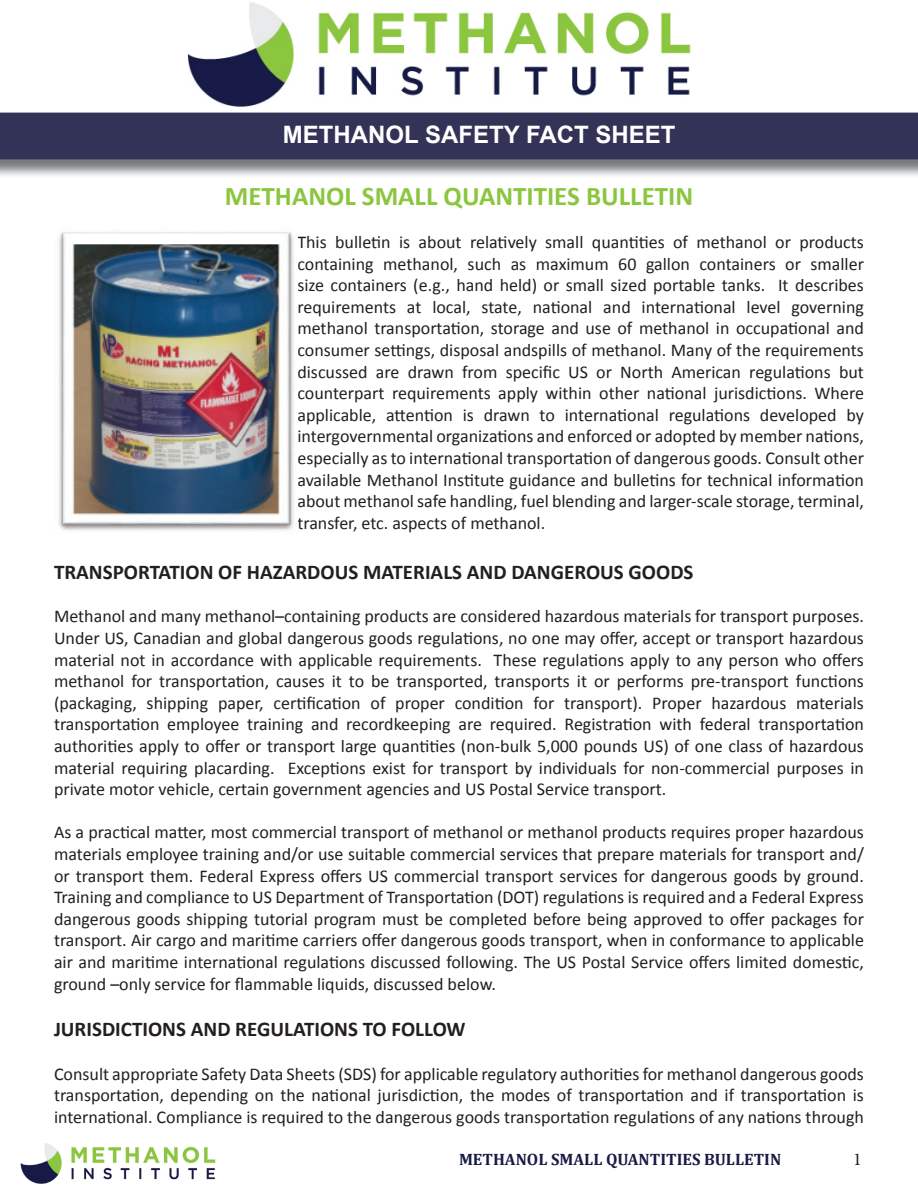
<style>
.page{position:relative;width:918px;height:1188px;background:#fff}
.page>*{position:absolute;margin:0;border:0;box-sizing:border-box;transform-origin:0 0}
.t1{font:700 27px "Calibri";color:#8bc63f}
.t2{font:700 24px "Arial";color:#fff}
.t3{font:700 21px "Calibri";color:#231f20}
.t4{font:18px/21.6px "Calibri";color:#231f20;text-align:justify}
.t5{font:18px "Minion Pro";color:#231f20}
.t6{font:700 16.5px "Cambria";color:#171c45}
</style>
<div class="page">
<img style="left:20px;top:1143px;width:196px;height:41px">
<img style="left:188px;top:2px;width:503px;height:105px">
<img style="left:0;top:159px;width:918px;height:17px">
<div style="left:0;top:114px;width:918px;height:44px;background:#323357"></div>
<hr style="left:0;top:113px;width:918px;height:1px;background:#323357">
<hr style="left:0;top:158px;width:918px;height:1px;background:#323357">
<img style="left:59px;top:232px;width:234px;height:299px">
<h2 class="t2" style="left:283px;top:118px;width:394px">METHANOL SAFETY FACT SHEET</h2>
<h1 class="t1" style="left:225px;top:179px;width:470px">METHANOL SMALL QUANTITIES BULLETIN</h1>
<p class="t4" style="left:297px;top:231px;width:568px">This bulletin is about relatively small quantities of methanol or products containing methanol, such as maximum 60 gallon containers or smaller size containers (e.g., hand held) or small sized portable tanks. It describes requirements at local, state, national and international level governing methanol transportation, storage and use of methanol in occupational and consumer settings, disposal andspills of methanol. Many of the requirements discussed are drawn from specific US or North American regulations but counterpart requirements apply within other national jurisdictions. Where applicable, attention is drawn to international regulations developed by intergovernmental organizations and enforced or adopted by member nations, especially as to international transportation of dangerous goods. Consult other available Methanol Institute guidance and bulletins for technical information about methanol safe handling, fuel blending and larger-scale storage, terminal, transfer, etc. aspects of methanol.</p>
<p class="t3" style="left:54px;top:559px;width:641px">TRANSPORTATION OF HAZARDOUS MATERIALS AND DANGEROUS GOODS</p>
<p class="t4" style="left:54px;top:606px;width:811px">Methanol and many methanol–containing products are considered hazardous materials for transport purposes.<br>Under US, Canadian and global dangerous goods regulations, no one may offer, accept or transport hazardous material not in accordance with applicable requirements. These regulations apply to any person who offers methanol for transportation, causes it to be transported, transports it or performs pre-transport functions (packaging, shipping paper, certification of proper condition for transport). Proper hazardous materials transportation employee training and recordkeeping are required. Registration with federal transportation authorities apply to offer or transport large quantities (non-bulk 5,000 pounds US) of one class of hazardous material requiring placarding. Exceptions exist for transport by individuals for non-commercial purposes in private motor vehicle, certain government agencies and US Postal Service transport.</p>
<p class="t4" style="left:54px;top:822px;width:812px">As a practical matter, most commercial transport of methanol or methanol products requires proper hazardous materials employee training and/or use suitable commercial services that prepare materials for transport and/ or transport them. Federal Express offers US commercial transport services for dangerous goods by ground.<br>Training and compliance to US Department of Transportation (DOT) regulations is required and a Federal Express dangerous goods shipping tutorial program must be completed before being approved to offer packages for transport. Air cargo and maritime carriers offer dangerous goods transport, when in conformance to applicable air and maritime international regulations discussed following. The US Postal Service offers limited domestic, ground –only service for flammable liquids, discussed below.</p>
<p class="t3" style="left:54px;top:1016px;width:413px">JURISDICTIONS AND REGULATIONS TO FOLLOW</p>
<p class="t4" style="left:54px;top:1063px;width:811px">Consult appropriate Safety Data Sheets (SDS) for applicable regulatory authorities for methanol dangerous goods transportation, depending on the national jurisdiction, the modes of transportation and if transportation is international. Compliance is required to the dangerous goods transportation regulations of any nations through</p>
<p class="t6" style="left:459px;top:1148px;width:324px">METHANOL SMALL QUANTITIES BULLETIN</p>
<p class="t5" style="left:853px;top:1147px;width:10px">1</p>
</div>
